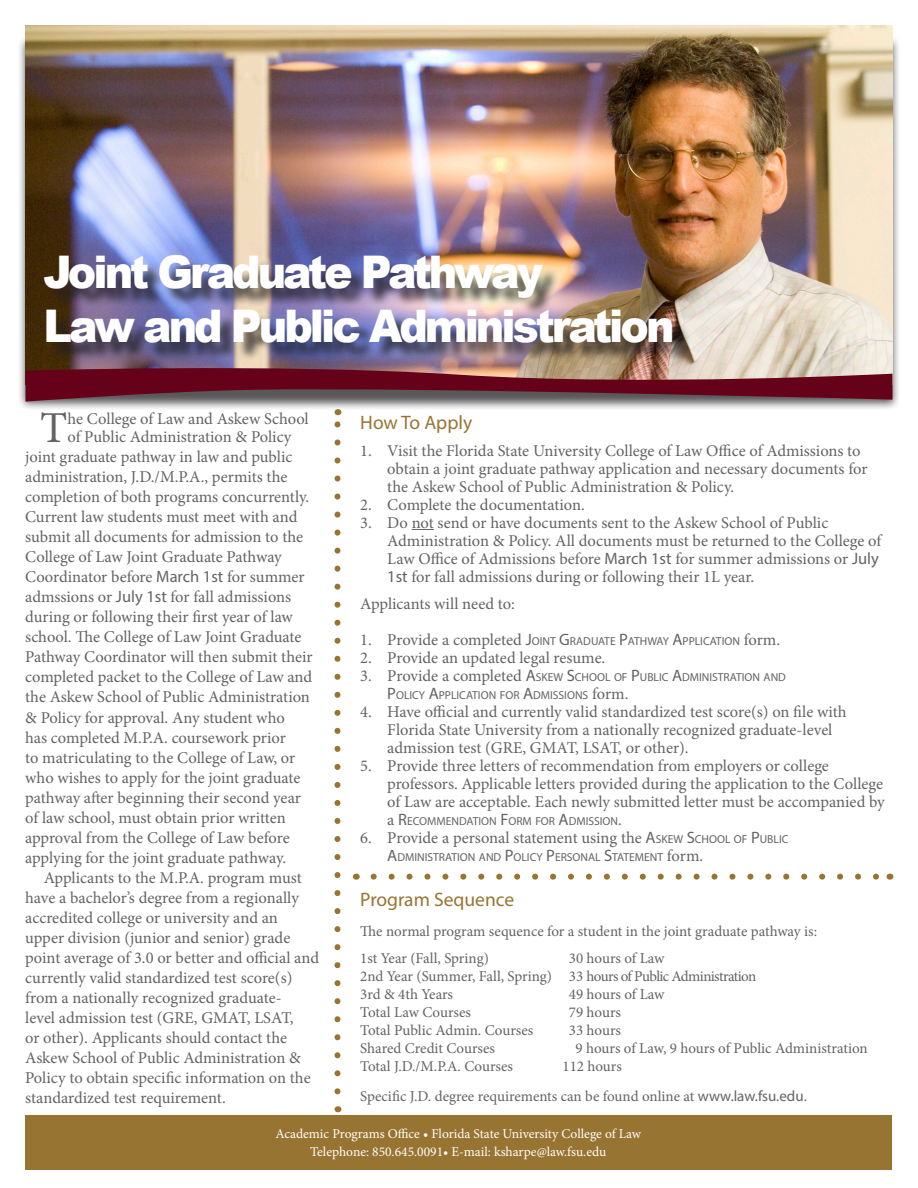
<style>
.page{position:relative;width:918px;height:1188px;background:#fff}
.page>*{position:absolute;margin:0;border:0;box-sizing:border-box;transform-origin:0 0}
.t1{font:900 45px "Arial";letter-spacing:-.07em;color:#fff;scale:.95 1}
.t2{font:44.25px "Minion Pro";color:#636366}
.t3{font:19.5px "Myriad Pro";color:#987432}
.t4{font:16.5px/18px "Minion Pro";color:#636366}
.t5{font:15px/30px "Minion Pro";letter-spacing:-.005em;color:#636366}
.t6{font:15px "Minion Pro";letter-spacing:-.04em;color:#636366}
.t7{font:13.5px "Minion Pro";color:#fff}
.t8{font:11.55px/18px "Myriad Pro";color:#636366}
.s1{font-family:"Myriad Pro"}
.s2{font-family:"Minion Pro";font-size:16.5px}
.s3{font-size:16.5px}
.s4{font-family:"Myriad Pro";font-size:11.55px}
</style>
<div class="page">
<svg style="left:374px;top:874px;width:505px;height:6px"></svg>
<svg style="left:412px;top:529px;width:22px;height:1px"></svg>
<svg style="left:334px;top:421px;width:6px;height:670px"></svg>
<div style="left:17px;top:35px;width:884px;height:376px;background:#231f20;opacity:.75"></div>
<img style="left:26px;top:26px;width:866px;height:337px">
<svg style="left:26px;top:363px;width:866px;height:39px;background:#7d444c"></svg>
<div style="left:47px;top:258px;width:644px;height:104px;background:#231f20;opacity:.75"></div>
<div style="left:26px;top:1115px;width:866px;height:55px;background:#987432"></div>
<p class="t1" style="left:44px;top:240px;width:527px">Joint Graduate Pathway</p>
<p class="t1" style="left:44px;top:294px;width:666px">Law and Public Administration</p>
<p class="t2" style="left:40px;top:398px;width:29px">T</p>
<p class="t4" style="left:67px;top:410px;width:243px">he College of Law and Askew School of Public Administration &amp; Policy</p>
<p class="t4" style="left:25px;top:448px;width:269px">joint graduate pathway in law and public</p>
<p class="t4" style="left:25px;top:468px;width:264px">administration, J.D./M.P.A., permits the</p>
<p class="t4" style="left:25px;top:488px;width:286px">completion of both programs concurrently.</p>
<p class="t4" style="left:25px;top:508px;width:274px">Current law students must meet with and</p>
<p class="t4" style="left:25px;top:528px;width:280px">submit all documents for admission to the</p>
<p class="t4" style="left:25px;top:548px;width:258px">College of Law Joint Graduate Pathway</p>
<p class="t4" style="left:25px;top:568px;width:281px">Coordinator before <span class="s1">March 1st</span> for summer</p>
<p class="t4" style="left:25px;top:588px;width:268px">admssions or <span class="s1">July 1st</span> for fall admissions</p>
<p class="t4" style="left:25px;top:608px;width:269px">during or following their first year of law</p>
<p class="t4" style="left:25px;top:628px;width:278px">school. The College of Law Joint Graduate</p>
<p class="t4" style="left:25px;top:648px;width:289px">Pathway Coordinator will then submit their</p>
<p class="t4" style="left:25px;top:668px;width:289px">completed packet to the College of Law and</p>
<p class="t4" style="left:25px;top:688px;width:286px">the Askew School of Public Administration</p>
<p class="t4" style="left:25px;top:708px;width:261px">&amp; Policy for approval. Any student who</p>
<p class="t4" style="left:25px;top:728px;width:262px">has completed M.P.A. coursework prior</p>
<p class="t4" style="left:25px;top:748px;width:272px">to matriculating to the College of Law, or</p>
<p class="t4" style="left:25px;top:768px;width:277px">who wishes to apply for the joint graduate</p>
<p class="t4" style="left:25px;top:789px;width:277px">pathway after beginning their second year</p>
<p class="t4" style="left:25px;top:809px;width:262px">of law school, must obtain prior written</p>
<p class="t4" style="left:25px;top:829px;width:266px">approval from the College of Law before</p>
<p class="t4" style="left:25px;top:849px;width:262px">applying for the joint graduate pathway.</p>
<p class="t4" style="left:44px;top:869px;width:259px">Applicants to the M.P.A. program must</p>
<p class="t4" style="left:25px;top:889px;width:275px">have a bachelor’s degree from a regionally</p>
<p class="t4" style="left:25px;top:909px;width:254px">accredited college or university and an</p>
<p class="t4" style="left:25px;top:929px;width:267px">upper division (junior and senior) grade</p>
<p class="t4" style="left:25px;top:949px;width:295px">point average of 3.0 or better and official and</p>
<p class="t4" style="left:25px;top:969px;width:269px">currently valid standardized test score(s)</p>
<p class="t4" style="left:25px;top:989px;width:258px">from a nationally recognized graduate-</p>
<p class="t4" style="left:25px;top:1009px;width:270px">level admission test (GRE, GMAT, LSAT,</p>
<p class="t4" style="left:25px;top:1029px;width:264px">or other). Applicants should contact the</p>
<p class="t4" style="left:25px;top:1049px;width:277px">Askew School of Public Administration &amp;</p>
<p class="t4" style="left:25px;top:1069px;width:287px">Policy to obtain specific information on the</p>
<p class="t4" style="left:25px;top:1089px;width:202px">standardized test requirement.</p>
<p class="t3" style="left:360px;top:410px;width:113px">How To Apply</p>
<p class="t4" style="left:387px;top:442px;width:482px;text-indent:-27px">1. Visit the Florida State University College of Law Office of Admissions to obtain a joint graduate pathway application and necessary documents for the Askew School of Public Administration &amp; Policy.</p>
<p class="t4" style="left:360px;top:496px;width:226px">2. Complete the documentation.</p>
<p class="t4" style="left:387px;top:514px;width:496px;text-indent:-27px">3. Do not send or have documents sent to the Askew School of Public Administration &amp; Policy. All documents must be returned to the College of Law Office of Admissions before <span class="s1">March 1st</span> for summer admissions or <span class="s1">July 1st</span> for fall admissions during or following their 1L year.</p>
<p class="t4" style="left:360px;top:595px;width:156px">Applicants will need to:</p>
<p class="t8" style="left:360px;top:632px;width:421px"><span class="s2">1. Provide a completed</span> <span class="s3">J</span>OINT <span class="s3">G</span>RADUATE <span class="s3">P</span>ATHWAY <span class="s3">A</span>PP LICATION <span class="s2">form.</span></p>
<p class="t4" style="left:360px;top:649px;width:247px">2. Provide an updated legal resume.</p>
<p class="t8" style="left:387px;top:668px;width:400px;text-indent:-27px"><span class="s2">3. Provide a completed</span> <span class="s3">A</span>SKEW <span class="s3">S</span>CHOOL OF <span class="s3">P</span>UBLIC <span class="s3">A</span>DMINISTRATION AND<br><span class="s3">P</span>OLICY <span class="s3">A</span>PPLICATION FOR <span class="s3">A</span>DMISSIONS <span class="s2">form.</span></p>
<p class="t4" style="left:387px;top:703px;width:461px;text-indent:-27px">4. Have official and currently valid standardized test score(s) on file with<br>Florida State University from a nationally recognized graduate-level admission test (GRE, GMAT, LSAT, or other).</p>
<p class="t4" style="left:387px;top:757px;width:499px;text-indent:-27px">5. Provide three letters of recommendation from employers or college professors. Applicable letters provided during the application to the College of Law are acceptable. Each newly submitted letter must be accompanied by</p>
<p class="t8" style="left:387px;top:812px;width:236px"><span class="s2">a</span> <span class="s3">R</span>ECOMMENDATION <span class="s3">F</span>ORM FOR <span class="s3">A</span>DMISSION<span class="s2">.</span></p>
<p class="t4" style="left:360px;top:829px;width:430px">6. Provide a personal statement using the <span class="s1">A</span><span class="s4">SKEW</span> <span class="s1">S</span><span class="s4">CHOOL OF</span> <span class="s1">P</span><span class="s4">UBLIC</span></p>
<p class="t8" style="left:387px;top:848px;width:317px"><span class="s3">A</span>DMINISTRATION AND <span class="s3">P</span>OLICY <span class="s3">P</span>ERSONAL <span class="s3">S</span>TATEMENT <span class="s2">form.</span></p>
<p class="t3" style="left:360px;top:887px;width:156px">Program Sequence</p>
<p class="t5" style="left:360px;top:916px;width:458px">The normal program sequence for a student in the joint graduate pathway is:</p>
<p class="t5" style="left:360px;top:943px;width:130px">1st Year (Fall, Spring)</p>
<p class="t5" style="left:569px;top:943px;width:97px">30 hours of Law</p>
<p class="t6" style="left:360px;top:966px;width:398px">2nd Year (Summer, Fall, Spring) 33 hours of Public Administration</p>
<p class="t5" style="left:360px;top:979px;width:94px">3rd &amp; 4th Years</p>
<p class="t5" style="left:569px;top:979px;width:97px">49 hours of Law</p>
<p class="t5" style="left:360px;top:997px;width:112px">Total Law Courses</p>
<p class="t5" style="left:569px;top:997px;width:54px">79 hours</p>
<p class="t5" style="left:360px;top:1015px;width:175px">Total Public Admin. Courses</p>
<p class="t5" style="left:569px;top:1015px;width:54px">33 hours</p>
<p class="t5" style="left:360px;top:1033px;width:136px">Shared Credit Courses</p>
<p class="t5" style="left:576px;top:1033px;width:294px">9 hours of Law, 9 hours of Public Administration</p>
<p class="t5" style="left:360px;top:1051px;width:154px">Total J.D./M.P.A. Courses</p>
<p class="t5" style="left:360px;top:1051px;width:448px;text-indent:202px">112 hours<br>Specific J.D. degree requirements can be found online at <span class="s1">www.law.fsu.edu</span>.</p>
<p class="t7" style="left:275px;top:1125px;width:367px">Academic Programs Office • Florida State University College of Law</p>
<p class="t7" style="left:310px;top:1143px;width:298px">Telephone: 850.645.0091• E-mail: ksharpe@law.fsu.edu</p>
</div>
